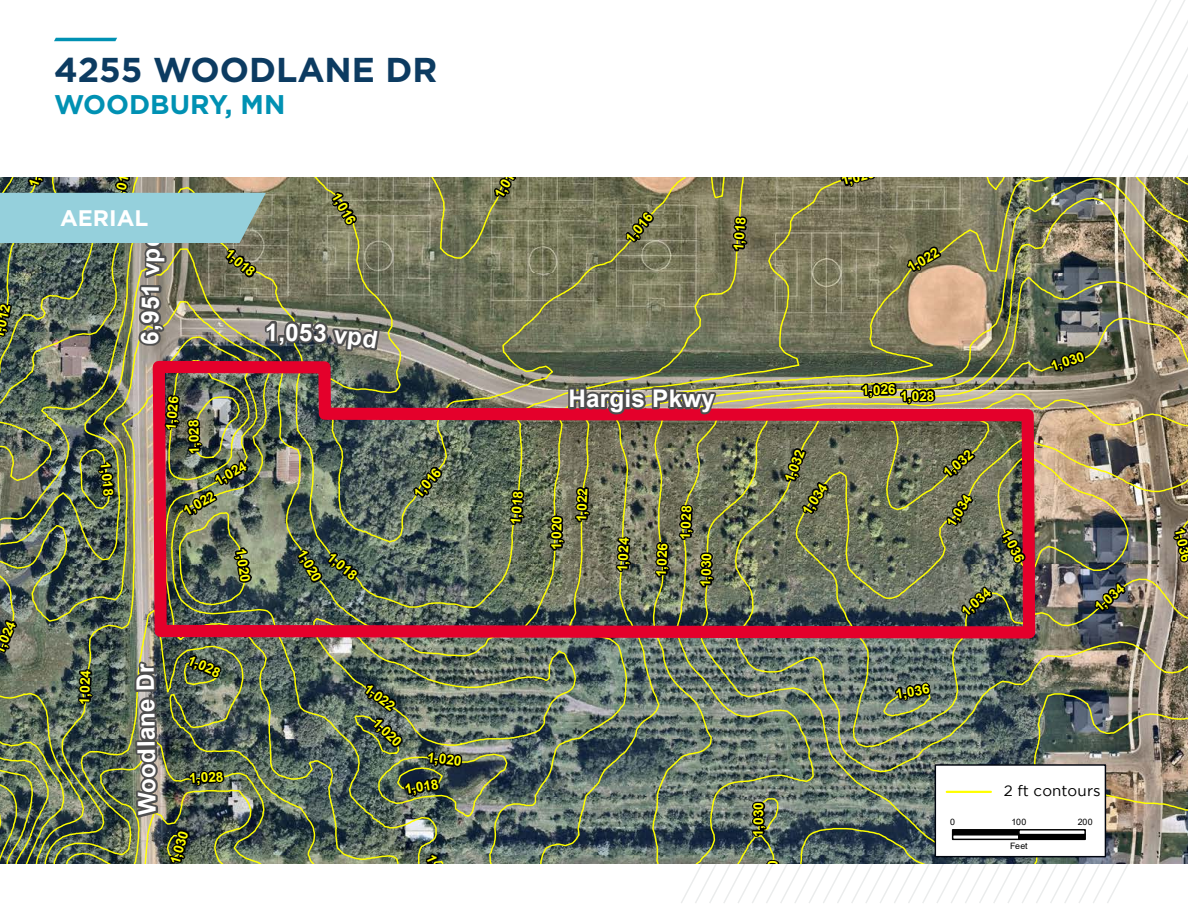
<style>
.page{position:relative;width:1188px;height:918px;background:#fff}
.page>*{position:absolute;margin:0;border:0;box-sizing:border-box;transform-origin:0 0}
.t1{font:700 34.5px "Gotham";color:#0c3b61}
.t2{font:700 27px "Gotham";color:#0091b3}
.t3{font:700 24.3px "Arial";letter-spacing:.01em;color:#fff}
.t4{font:700 22.5px "Gotham";color:#fff}
.t5{font:15.15px "Gotham";letter-spacing:.01em;color:#000}
.t6{font:700 13.65px "Arial";color:#ff0}
.t7{font:8.85px "Arial";letter-spacing:-.015em;color:#000}
</style>
<div class="page">
<svg style="left:54px;top:38px;width:63px;height:3px"></svg>
<svg style="left:681px;top:0;width:507px;height:903px"></svg>
<img style="left:832px;top:177px;width:356px;height:687px">
<div style="left:935px;top:764px;width:171px;height:93px;background:#fff;border:1px solid #00050f"></div>
<svg style="left:952px;top:835px;width:66px;height:5px"></svg>
<div style="left:952px;top:829px;width:68px;height:6px;background:#000"></div>
<div style="left:1018px;top:834px;width:68px;height:6px;background:#000"></div>
<svg style="left:1018px;top:829px;width:68px;height:6px"></svg>
<hr style="left:947px;top:791px;width:44px;height:2px;background:#ff0">
<img style="left:0;top:177px;width:832px;height:687px">
<p class="t6" style="left:-10px;top:328px;width:28px;rotate:-76deg">,012</p>
<p class="t6" style="left:-8px;top:643px;width:28px;rotate:-67deg">,024</p>
<h1 class="t1" style="left:54px;top:47px;width:385px">4255 WOODLANE DR</h1>
<h2 class="t2" style="left:54px;top:87px;width:233px">WOODBURY, MN</h2>
<p class="t6" style="left:109px;top:199px;width:36px;rotate:-77deg">1,014</p>
<h3 class="t4" style="left:60px;top:203px;width:90px">AERIAL</h3>
<h3 class="t3" style="left:132px;top:344px;width:114px;rotate:-89deg">6,951 vpd</h3>
<p class="t6" style="left:234px;top:244px;width:36px;rotate:40deg">1,018</p>
<h3 class="t3" style="left:265px;top:315px;width:49px;rotate:1deg">1,05</h3>
<p class="t6" style="left:344px;top:189px;width:36px;rotate:60deg">1,016</p>
<p class="t6" style="left:115px;top:461px;width:36px;rotate:84deg">1,018</p>
<p class="t6" style="left:161px;top:429px;width:36px;rotate:-84deg">1,026</p>
<p class="t6" style="left:185px;top:454px;width:36px;rotate:-92deg">1,028</p>
<p class="t6" style="left:211px;top:473px;width:36px;rotate:-30deg">1,024</p>
<p class="t6" style="left:180px;top:503px;width:36px;rotate:-30deg">1,022</p>
<p class="t6" style="left:250px;top:547px;width:36px;rotate:82deg">1,020</p>
<p class="t6" style="left:309px;top:546px;width:36px;rotate:60deg">1,020</p>
<p class="t6" style="left:335px;top:548px;width:36px;rotate:40deg">1,018</p>
<p class="t6" style="left:409px;top:490px;width:36px;rotate:-50deg">1,016</p>
<p class="t6" style="left:75px;top:704px;width:36px;rotate:-88deg">1,024</p>
<h3 class="t3" style="left:131px;top:816px;width:153px;rotate:-91deg">Woodlane Dr</h3>
<p class="t6" style="left:192px;top:650px;width:36px;rotate:24deg">1,028</p>
<p class="t6" style="left:189px;top:769px;width:36px;rotate:-4deg">1,028</p>
<p class="t6" style="left:165px;top:861px;width:36px;rotate:-73deg">1,030</p>
<p class="t6" style="left:372px;top:679px;width:36px;rotate:36deg">1,022</p>
<p class="t6" style="left:382px;top:713px;width:36px;rotate:44deg">1,020</p>
<p class="t6" style="left:428px;top:748px;width:36px;rotate:6deg">1,020</p>
<p class="t6" style="left:403px;top:780px;width:36px;rotate:-10deg">1,018</p>
<p class="t6" style="left:490px;top:192px;width:36px;rotate:-60deg">1,014</p>
<p class="t6" style="left:621px;top:234px;width:36px;rotate:-50deg">1,016</p>
<p class="t6" style="left:729px;top:250px;width:36px;rotate:-85deg">1,018</p>
<h3 class="t3" style="left:569px;top:381px;width:148px">Hargis Pkwy</h3>
<p class="t6" style="left:506px;top:524px;width:36px;rotate:-85deg">1,018</p>
<p class="t6" style="left:547px;top:550px;width:36px;rotate:-89deg">1,020</p>
<p class="t6" style="left:572px;top:522px;width:36px;rotate:-87deg">1,022</p>
<p class="t6" style="left:613px;top:571px;width:36px;rotate:-87deg">1,024</p>
<p class="t6" style="left:651px;top:577px;width:36px;rotate:-87deg">1,026</p>
<p class="t6" style="left:675px;top:539px;width:36px;rotate:-87deg">1,028</p>
<p class="t6" style="left:696px;top:587px;width:36px;rotate:-88deg">1,030</p>
<p class="t6" style="left:839px;top:172px;width:36px;rotate:-15deg">1,020</p>
<p class="t6" style="left:904px;top:260px;width:36px;rotate:-30deg">1,022</p>
<p class="t6" style="left:780px;top:478px;width:36px;rotate:-69deg">1,032</p>
<p class="t6" style="left:798px;top:508px;width:36px;rotate:-57deg">1,034</p>
<p class="t6" style="left:861px;top:381px;width:36px;rotate:-2deg">1,026</p>
<p class="t6" style="left:900px;top:387px;width:36px;rotate:-1deg">1,028</p>
<p class="t6" style="left:939px;top:467px;width:36px;rotate:-40deg">1,032</p>
<p class="t6" style="left:942px;top:520px;width:36px;rotate:-57deg">1,034</p>
<p class="t6" style="left:957px;top:606px;width:36px;rotate:-41deg">1,034</p>
<p class="t6" style="left:1014px;top:526px;width:36px;rotate:63deg">1,036</p>
<p class="t6" style="left:1048px;top:357px;width:36px;rotate:-18deg">1,030</p>
<p class="t6" style="left:1090px;top:602px;width:36px;rotate:-41deg">1,034</p>
<p class="t6" style="left:894px;top:685px;width:36px;rotate:-10deg">1,036</p>
<p class="t6" style="left:749px;top:836px;width:36px;rotate:-89deg">1,030</p>
<p class="t5" style="left:1004px;top:782px;width:98px">2 ft contours</p>
<p class="t7" style="left:950px;top:816px;width:6px">0</p>
<p class="t7" style="left:1012px;top:816px;width:16px">100</p>
<p class="t7" style="left:1078px;top:816px;width:16px">200</p>
<p class="t7" style="left:1010px;top:840px;width:19px">Feet</p>
<p class="t6" style="left:1189px;top:526px;width:36px;rotate:78deg">1,036</p>
</div>
